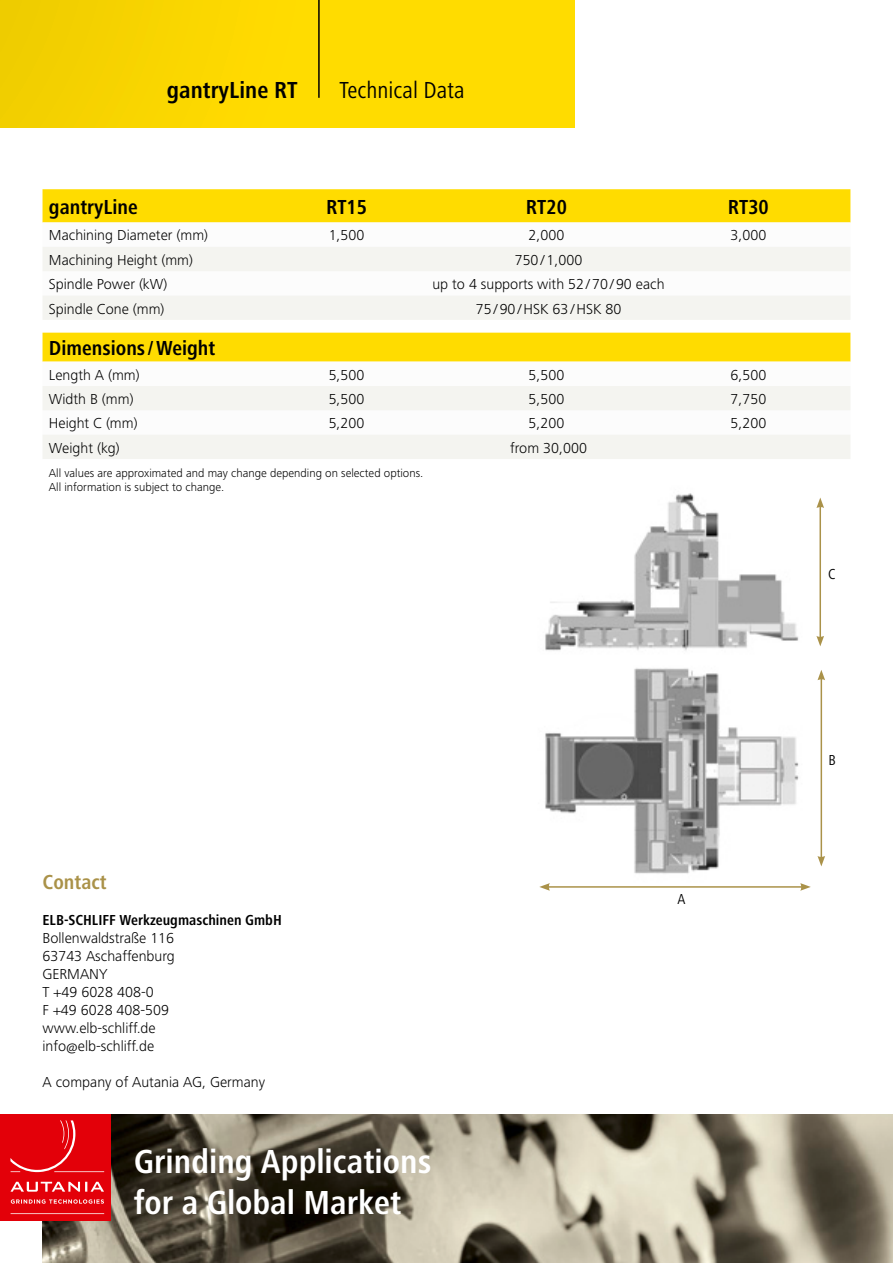
<style>
.page{position:relative;width:893px;height:1263px;background:#fff}
.page>*{position:absolute;margin:0;border:0;box-sizing:border-box;transform-origin:0 0}
.t1{font:700 condensed 34.5px/41.4px "Frutiger Next LT";color:#fff}
.t2{font:condensed 24px "Frutiger Next LT";color:#000}
.t3{font:700 condensed 24px "Frutiger Next LT";color:#000}
.t4{font:700 condensed 21px "Frutiger Next LT";color:#000}
.t5{font:700 condensed 21px "Frutiger Next LT";color:#aa9249}
.t6{font:300 15px/18px "Frutiger Next LT";color:#000}
.t7{font:700 condensed 15px "Frutiger Next LT";color:#000}
.t8{font:condensed 15px "Frutiger Next LT";color:#000}
.t9{font:300 12px/14.4px "Frutiger Next LT";color:#000}
</style>
<div class="page">
<img style="left:43px;top:1114px;width:850px;height:149px">
<div style="left:0;top:1114px;width:111px;height:106px;background:#e30009"></div>
<svg style="left:10px;top:1120px;width:94px;height:94px"></svg>
<div style="left:0;top:0;width:574px;height:128px;background:linear-gradient(to right,#f4d100,#ffe000)"></div>
<hr style="left:318px;top:0;width:2px;height:98px;background:#000">
<img style="left:545px;top:493px;width:278px;height:381px">
<hr style="left:547px;top:886px;width:256px;height:2px;background:#aa9249">
<svg style="left:539px;top:883px;width:11px;height:8px"></svg>
<svg style="left:800px;top:883px;width:11px;height:8px"></svg>
<hr style="left:821px;top:678px;width:1px;height:180px;background:#aa9249">
<svg style="left:817px;top:856px;width:8px;height:10px"></svg>
<svg style="left:817px;top:670px;width:8px;height:10px"></svg>
<hr style="left:819px;top:506px;width:2px;height:132px;background:#aa9249">
<svg style="left:816px;top:636px;width:8px;height:10px"></svg>
<svg style="left:816px;top:497px;width:8px;height:11px"></svg>
<div style="left:43px;top:189px;width:807px;height:33px;background:#ffdc00"></div>
<svg style="left:43px;top:222px;width:807px;height:1px"></svg>
<svg style="left:43px;top:247px;width:807px;height:212px;fill:#fcf4f0"></svg>
<h2 class="t3" style="left:167px;top:76px;width:132px">gantryLine RT</h2>
<h2 class="t2" style="left:339px;top:77px;width:127px">Technical Data</h2>
<h3 class="t4" style="left:49px;top:195px;width:90px">gantryLine</h3>
<h3 class="t4" style="left:326px;top:195px;width:42px">RT15</h3>
<h3 class="t4" style="left:526px;top:195px;width:42px">RT20</h3>
<h3 class="t4" style="left:728px;top:195px;width:42px">RT30</h3>
<p class="t6" style="left:49px;top:226px;width:161px">Machining Diameter (mm)</p>
<p class="t6" style="left:329px;top:226px;width:37px">1,500</p>
<p class="t6" style="left:528px;top:226px;width:37px">2,000</p>
<p class="t6" style="left:730px;top:226px;width:37px">3,000</p>
<p class="t6" style="left:49px;top:251px;width:146px">Machining Height (mm)</p>
<p class="t6" style="left:515px;top:251px;width:69px">750/1,000</p>
<p class="t6" style="left:49px;top:275px;width:120px">Spindle Power (kW)</p>
<p class="t6" style="left:432px;top:275px;width:234px">up to 4 supports with 52/70/90 each</p>
<p class="t6" style="left:49px;top:300px;width:117px">Spindle Cone (mm)</p>
<p class="t6" style="left:476px;top:300px;width:147px">75/90/HSK 63/HSK 80</p>
<h3 class="t4" style="left:49px;top:337px;width:168px">Dimensions/Weight</h3>
<p class="t6" style="left:49px;top:366px;width:92px">Length A (mm)</p>
<p class="t6" style="left:329px;top:366px;width:37px">5,500</p>
<p class="t6" style="left:528px;top:366px;width:37px">5,500</p>
<p class="t6" style="left:730px;top:366px;width:37px">6,500</p>
<p class="t6" style="left:49px;top:390px;width:86px">Width B (mm)</p>
<p class="t6" style="left:329px;top:390px;width:37px">5,500</p>
<p class="t6" style="left:529px;top:390px;width:37px">5,500</p>
<p class="t6" style="left:730px;top:390px;width:37px">7,750</p>
<p class="t6" style="left:49px;top:414px;width:90px">Height C (mm)</p>
<p class="t6" style="left:329px;top:414px;width:37px">5,200</p>
<p class="t6" style="left:529px;top:414px;width:37px">5,200</p>
<p class="t6" style="left:730px;top:414px;width:37px">5,200</p>
<p class="t6" style="left:49px;top:439px;width:72px">Weight (kg)</p>
<p class="t6" style="left:510px;top:439px;width:78px">from 30,000</p>
<p class="t9" style="left:49px;top:465px;width:376px">All values are approximated and may change depending on selected options.<br>All information is subject to change.</p>
<p class="t8" style="left:828px;top:566px;width:9px">C</p>
<h3 class="t5" style="left:43px;top:870px;width:66px">Contact</h3>
<p class="t7" style="left:43px;top:911px;width:241px">ELB-SCHLIFF Werkzeugmaschinen GmbH</p>
<p class="t6" style="left:43px;top:929px;width:134px">Bollenwaldstraße 116<br>63743 Aschaffenburg<br>GERMANY<br>T +49 6028 408-0<br>F +49 6028 408-509 www.elb-schliff.de info@elb-schliff.de</p>
<p class="t6" style="left:43px;top:1073px;width:224px">A company of Autania AG, Germany</p>
<h1 class="t1" style="left:134px;top:1140px;width:299px">Grinding Applications for a Global Market</h1>
<p class="t8" style="left:677px;top:891px;width:9px">A</p>
<p class="t8" style="left:828px;top:752px;width:9px">B</p>
</div>
